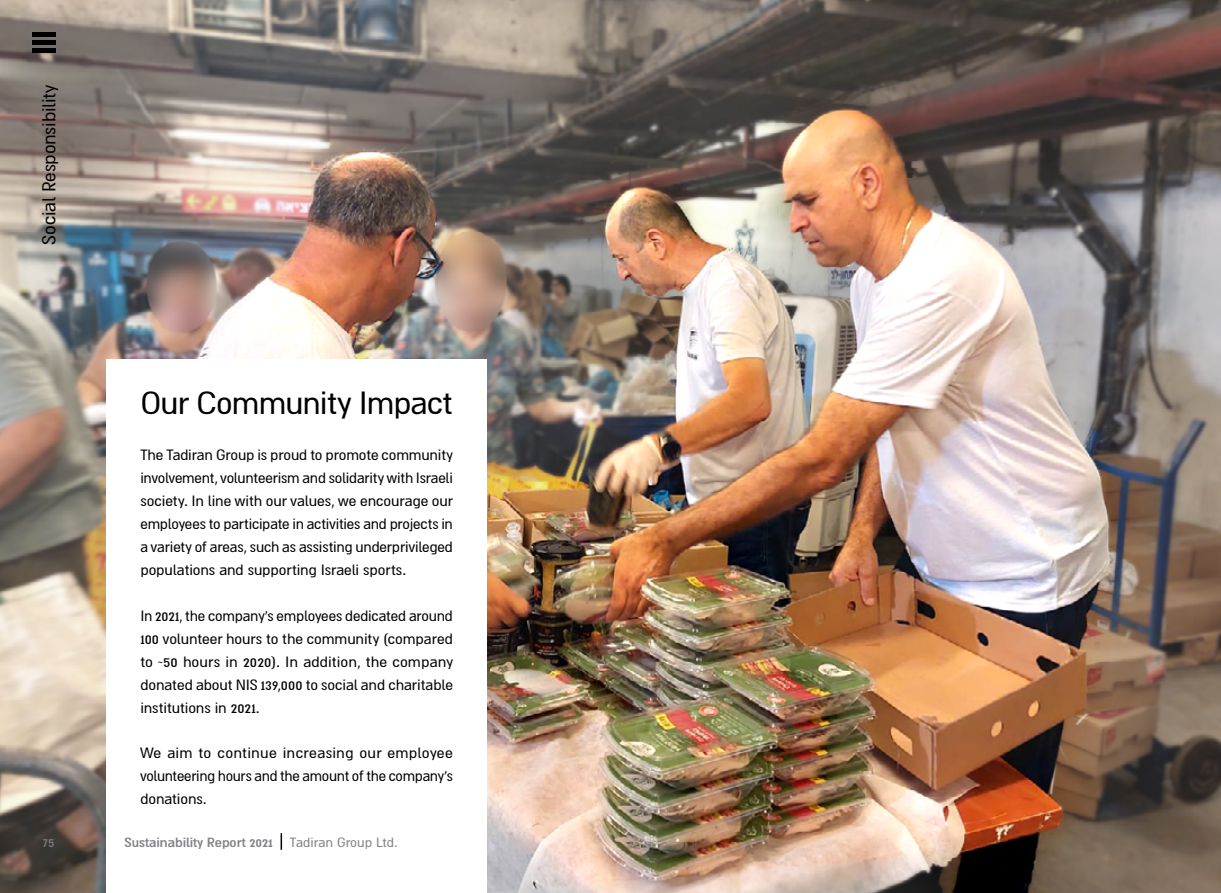
<style>
.page{position:relative;width:1221px;height:893px;background:#fff}
.page>*{position:absolute;margin:0;border:0;box-sizing:border-box;transform-origin:0 0}
.t1{font:36px "Almoni DLAAA";letter-spacing:-.025em;color:#000}
.t2{font:21px "Almoni DLAAA";letter-spacing:-.01em;color:#000}
.t3{font:16.8px/23px "Almoni DLAAA";letter-spacing:-.01em;color:#000;text-align:justify}
.t4{font:700 15px "Almoni DLAAA";color:#808285}
.t5{font:15px "Almoni DLAAA";color:#808285}
.s1{font-weight:400}
</style>
<div class="page">
<img style="left:0;top:0;width:1220px;height:893px">
<div style="left:106px;top:359px;width:381px;height:534px;background:#fff"></div>
<svg style="left:280px;top:833px;width:2px;height:17px"></svg>
<div style="left:32px;top:32px;width:24px;height:5px;background:#000"></div>
<div style="left:32px;top:40px;width:24px;height:5px;background:#000"></div>
<div style="left:32px;top:48px;width:24px;height:5px;background:#000"></div>
<p class="t2" style="left:39px;top:245px;width:161px;rotate:-90deg">Social Responsibility</p>
<h2 class="t1" style="left:140px;top:385px;width:314px">Our Community Impact</h2>
<p class="t3" style="left:140px;top:444px;width:314px">The Tadiran Group is proud to promote community involvement, volunteerism and solidarity with Israeli society. In line with our values, we encourage our employees to participate in activities and projects in a variety of areas, such as assisting underprivileged populations and supporting Israeli sports.</p>
<p class="t3" style="left:140px;top:604px;width:314px">In 2021, the company's employees dedicated around 100 volunteer hours to the community (compared to ~50 hours in 2020). In addition, the company donated about NIS 139,000 to social and charitable institutions in 2021.</p>
<p class="t3" style="left:140px;top:742px;width:314px">We aim to continue increasing our employee volunteering hours and the amount of the company's donations.</p>
<p class="t5" style="left:43px;top:835px;width:13px">75</p>
<p class="t4" style="left:124px;top:834px;width:275px">Sustainability Report 2021 <span class="s1">Tadiran Group Ltd.</span></p>
</div>
